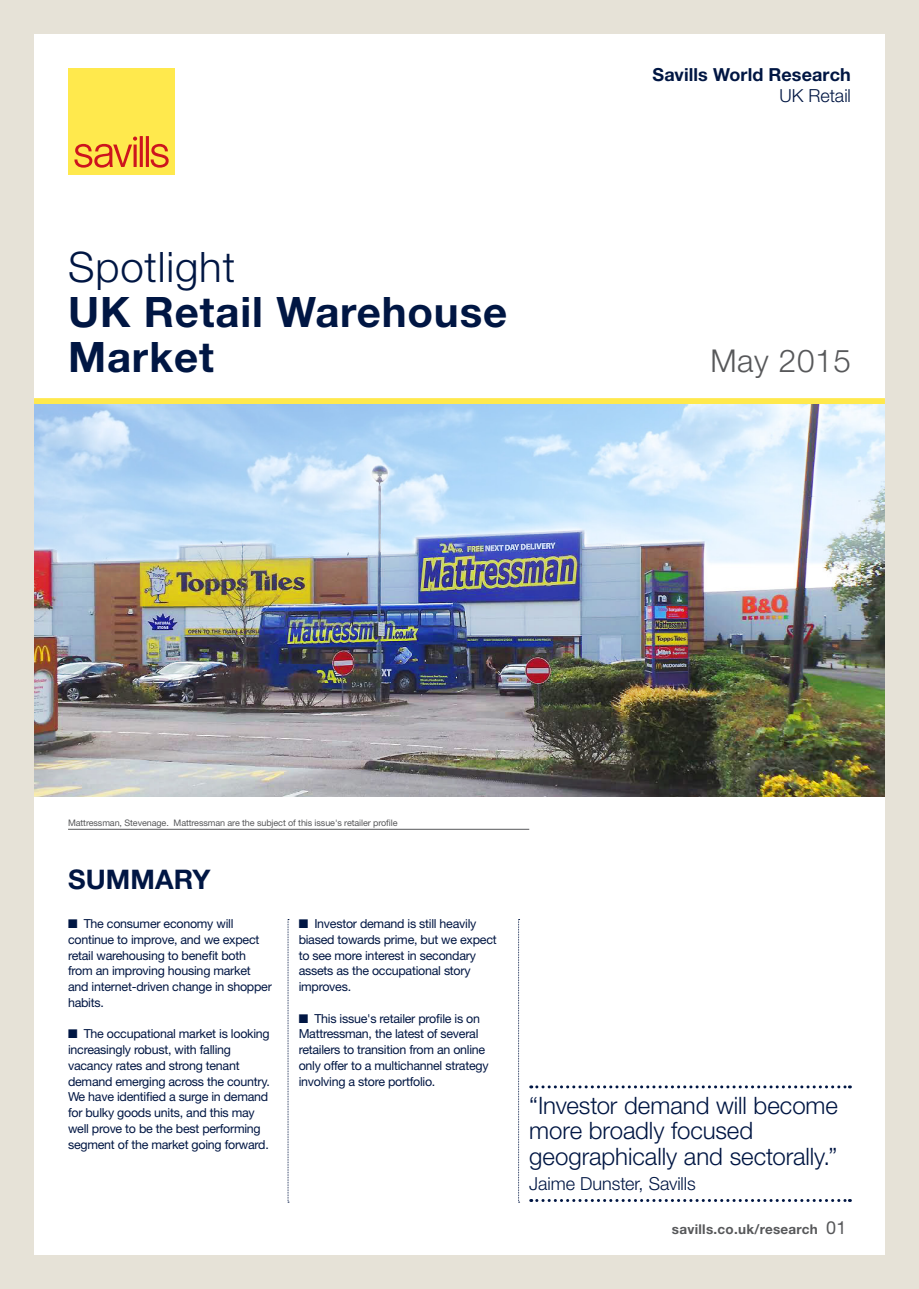
<style>
.page{position:relative;width:919px;height:1289px;background:#fff}
.page>*{position:absolute;margin:0;border:0;box-sizing:border-box;transform-origin:0 0}
.t1{font:700 42px/45px "Helvetica Neue LT Std";letter-spacing:.02em;color:#001643}
.t2{font:300 42px "Helvetica Neue LT Std";letter-spacing:.02em;color:#001643}
.t3{font:300 31.5px "Helvetica Neue LT Std";letter-spacing:.02em;color:#57585a}
.t4{font:700 27px "Helvetica Neue LT Std";letter-spacing:.005em;color:#001643}
.t5{font:300 24px/25.5px "Helvetica Neue LT Std";letter-spacing:-.005em;color:#001643}
.t6{font:300 18px "Helvetica Neue LT Std";letter-spacing:-.005em;color:#001643}
.t7{font:700 18px "Helvetica Neue LT Std";letter-spacing:.005em;color:#001643}
.t8{font:700 13.5px "Helvetica Neue LT Std";letter-spacing:.02em;color:#57585a}
.t9{font:12.45px/15.8px "Helvetica Neue LT Std";letter-spacing:-.02em;color:#001643}
.t10{font:9px "Helvetica Neue LT Std";letter-spacing:-.01em;color:#57585a}
.s1{font-weight:400;font-size:18px}
</style>
<div class="page">
<div style="left:0;top:0;width:918px;height:1288px;background:#e6e2d7"></div>
<div style="left:34px;top:34px;width:850px;height:1220px;background:#fff"></div>
<div style="left:68px;top:68px;width:106px;height:106px;background:#ffe94d"></div>
<svg style="left:74px;top:136px;width:95px;height:32px"></svg>
<div style="left:34px;top:398px;width:850px;height:6px;background:#ffe94d"></div>
<img style="left:34px;top:404px;width:850px;height:392px">
<svg style="left:287px;top:919px;width:2px;height:283px"></svg>
<svg style="left:518px;top:919px;width:1px;height:283px"></svg>
<svg style="left:530px;top:1085px;width:320px;height:3px"></svg>
<svg style="left:530px;top:1199px;width:320px;height:2px"></svg>
<hr style="left:68px;top:828px;width:461px;height:1px;background:#57585a">
<h1 class="t2" style="left:68px;top:241px;width:168px">Spotlight</h1>
<h1 class="t1" style="left:68px;top:289px;width:440px">UK Retail Warehouse<br>Market</h1>
<h3 class="t7" style="left:652px;top:63px;width:200px">Savills World Research</h3>
<h3 class="t6" style="left:779px;top:84px;width:73px">UK Retail</h3>
<h2 class="t3" style="left:710px;top:342px;width:142px">May 2015</h2>
<p class="t10" style="left:68px;top:817px;width:331px">Mattressman, Stevenage. Mattressman are the subject of this issue's retailer profile</p>
<h3 class="t4" style="left:68px;top:863px;width:144px">SUMMARY</h3>
<p class="t9" style="left:68px;top:915px;width:205px">■ The consumer economy will continue to improve, and we expect retail warehousing to benefit both from an improving housing market and internet-driven change in shopper habits.</p>
<p class="t9" style="left:68px;top:1025px;width:203px">■ The occupational market is looking increasingly robust, with falling vacancy rates and strong tenant demand emerging across the country.<br>We have identified a surge in demand for bulky goods units, and this may well prove to be the best performing segment of the market going forward.</p>
<p class="t9" style="left:298px;top:915px;width:199px">■ Investor demand is still heavily biased towards prime, but we expect to see more interest in secondary assets as the occupational story improves.</p>
<p class="t9" style="left:298px;top:1010px;width:191px">■ This issue's retailer profile is on Mattressman, the latest of several retailers to transition from an online only offer to a multichannel strategy involving a store portfolio.</p>
<h3 class="t5" style="left:529px;top:1092px;width:310px">“Investor demand will become more broadly focused geographically and sectorally.”</h3>
<h3 class="t6" style="left:529px;top:1172px;width:168px">Jaime Dunster, Savills</h3>
<p class="t8" style="left:672px;top:1220px;width:176px">savills.co.uk/research <span class="s1">01</span></p>
</div>
